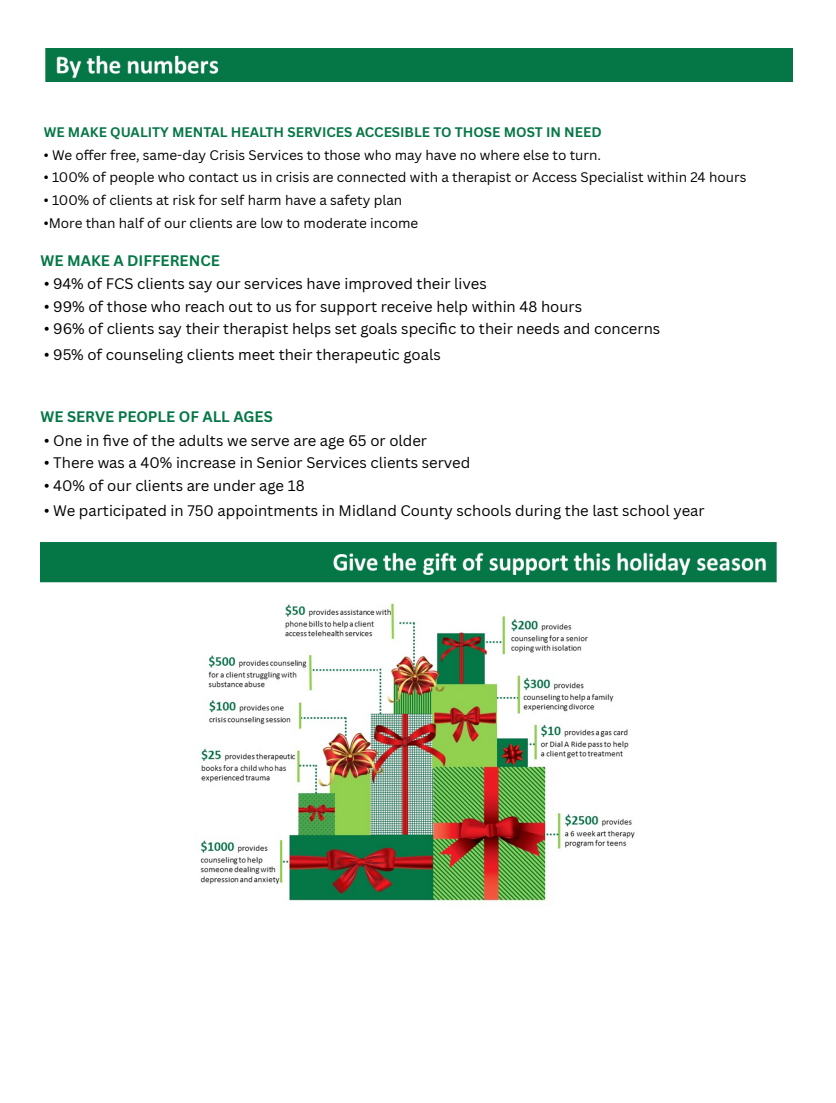
<style>
.page{position:relative;width:836px;height:1103px;background:#fff}
.page>*{position:absolute;margin:0;border:0;box-sizing:border-box;transform-origin:0 0}
.t1{font:14.85px "Canva Sans";color:#000}
.t2{font:700 14.85px "Canva Sans";color:#057746}
.t3{font:13.5px "Canva Sans";color:#000}
.t4{font:700 13.5px "Canva Sans";color:#057746}
</style>
<div class="page">
<img style="left:45px;top:49px;width:747px;height:32px">
<img style="left:41px;top:542px;width:736px;height:40px">
<img style="left:200px;top:602px;width:435px;height:302px">
<p class="t4" style="left:44px;top:122px;width:559px">WE MAKE QUALITY MENTAL HEALTH SERVICES ACCESIBLE TO THOSE MOST IN NEED</p>
<p class="t3" style="left:44px;top:146px;width:558px">• We offer free, same-day Crisis Services to those who may have no where else to turn.</p>
<p class="t3" style="left:44px;top:168px;width:704px">• 100% of people who contact us in crisis are connected with a therapist or Access Specialist within 24 hours</p>
<p class="t3" style="left:44px;top:190px;width:360px">• 100% of clients at risk for self harm have a safety plan</p>
<p class="t3" style="left:44px;top:213px;width:376px">•More than half of our clients are low to moderate income</p>
<h1 class="t2" style="left:41px;top:250px;width:181px">WE MAKE A DIFFERENCE</h1>
<h1 class="t1" style="left:44px;top:273px;width:444px">• 94% of FCS clients say our services have improved their lives</h1>
<h1 class="t1" style="left:44px;top:296px;width:539px">• 99% of those who reach out to us for support receive help within 48 hours</h1>
<h1 class="t1" style="left:44px;top:318px;width:617px">• 96% of clients say their therapist helps set goals specific to their needs and concerns</h1>
<h1 class="t1" style="left:44px;top:344px;width:398px">• 95% of counseling clients meet their therapeutic goals</h1>
<h1 class="t2" style="left:41px;top:406px;width:234px">WE SERVE PEOPLE OF ALL AGES</h1>
<h1 class="t1" style="left:44px;top:430px;width:384px">• One in five of the adults we serve are age 65 or older</h1>
<h1 class="t1" style="left:44px;top:452px;width:427px">• There was a 40% increase in Senior Services clients served</h1>
<h1 class="t1" style="left:44px;top:475px;width:262px">• 40% of our clients are under age 18</h1>
<h1 class="t1" style="left:44px;top:500px;width:662px">• We participated in 750 appointments in Midland County schools during the last school year</h1>
</div>
